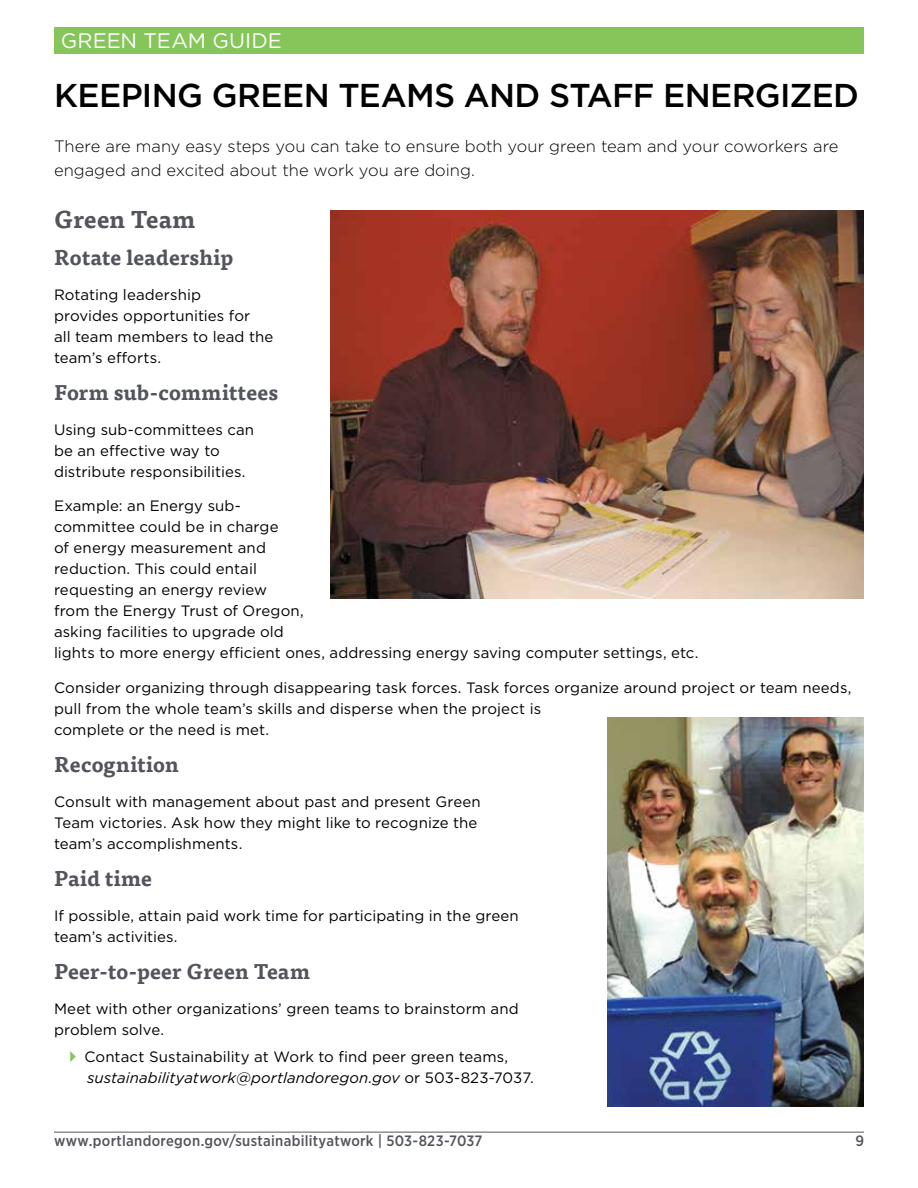
<style>
.page{position:relative;width:918px;height:1188px;background:#fff}
.page>*{position:absolute;margin:0;border:0;box-sizing:border-box;transform-origin:0 0}
.headline{font:500 33px "Gotham";letter-spacing:-.015em;color:#000}
.subhead-18{font:700 24px "Tisa Pro";letter-spacing:.005em;color:#53555c}
.subhead2-14{font:700 21px "Tisa Pro";letter-spacing:.005em;color:#53555c}
.t1{font:21px "Gotham";letter-spacing:.005em;color:#fff}
.intro{font:300 16.5px/24px "Gotham";color:#000}
.bodytext-10{font:15px/21px "Gotham";letter-spacing:.005em;color:#000}
.bodytext-10-tighter{font:15px/21px "Gotham";letter-spacing:.005em;color:#000}
.t2{font:500 15px "Gotham Narrow";letter-spacing:.02em;color:#53555c}
.s1{font-style:italic}
</style>
<div class="page">
<div style="left:54px;top:27px;width:810px;height:27px;background:#85c559"></div>
<hr style="left:54px;top:1132px;width:810px;height:1px;background:#53555c">
<img style="left:608px;top:717px;width:256px;height:390px">
<img style="left:331px;top:210px;width:533px;height:388px">
<h3 class="t1" style="left:61px;top:27px;width:223px">GREEN TEAM GUIDE</h3>
<p class="headline" style="left:54px;top:74px;width:807px">KEEPING GREEN TEAMS AND STAFF ENERGIZED</p>
<p class="intro" style="left:54px;top:133px;width:786px">There are many easy steps you can take to ensure both your green team and your coworkers are engaged and excited about the work you are doing.</p>
<h2 class="subhead-18" style="left:54px;top:200px;width:143px">Green Team</h2>
<h2 class="subhead2-14" style="left:54px;top:241px;width:181px">Rotate leadership</h2>
<p class="bodytext-10" style="left:54px;top:283px;width:221px">Rotating leadership<br>provides opportunities for<br>all team members to lead the team’s efforts.</p>
<h2 class="subhead2-14" style="left:54px;top:376px;width:226px">Form sub-committees</h2>
<p class="bodytext-10" style="left:54px;top:418px;width:202px">Using sub-committees can be an effective way to distribute responsibilities.</p>
<p class="bodytext-10" style="left:54px;top:495px;width:646px">Example: an Energy sub-<br>committee could be in charge<br>of energy measurement and<br>reduction. This could entail<br>requesting an energy review<br>from the Energy Trust of Oregon,<br>asking facilities to upgrade old<br>lights to more energy efficient ones, addressing energy saving computer settings, etc.</p>
<p class="bodytext-10" style="left:54px;top:676px;width:799px">Consider organizing through disappearing task forces. Task forces organize around project or team needs, pull from the whole team’s skills and disperse when the project is<br>complete or the need is met.</p>
<h2 class="subhead2-14" style="left:54px;top:748px;width:126px">Recognition</h2>
<p class="bodytext-10" style="left:54px;top:790px;width:428px">Consult with management about past and present Green<br>Team victories. Ask how they might like to recognize the team’s accomplishments.</p>
<h2 class="subhead2-14" style="left:54px;top:862px;width:100px">Paid time</h2>
<p class="bodytext-10" style="left:54px;top:904px;width:466px">If possible, attain paid work time for participating in the green team’s activities.</p>
<h2 class="subhead2-14" style="left:54px;top:955px;width:258px">Peer-to-peer Green Team</h2>
<p class="bodytext-10-tighter" style="left:54px;top:997px;width:466px">Meet with other organizations’ green teams to brainstorm and problem solve.</p>
<p class="bodytext-10" style="left:84px;top:1046px;width:451px">Contact Sustainability at Work to find peer green teams, <span class="s1">sustainabilityatwork@portlandoregon.gov</span> or 503-823-7037.</p>
<p class="t2" style="left:54px;top:1131px;width:430px">www.portlandoregon.gov/sustainabilityatwork | 503-823-7037</p>
<p class="t2" style="left:855px;top:1131px;width:10px">9</p>
</div>
